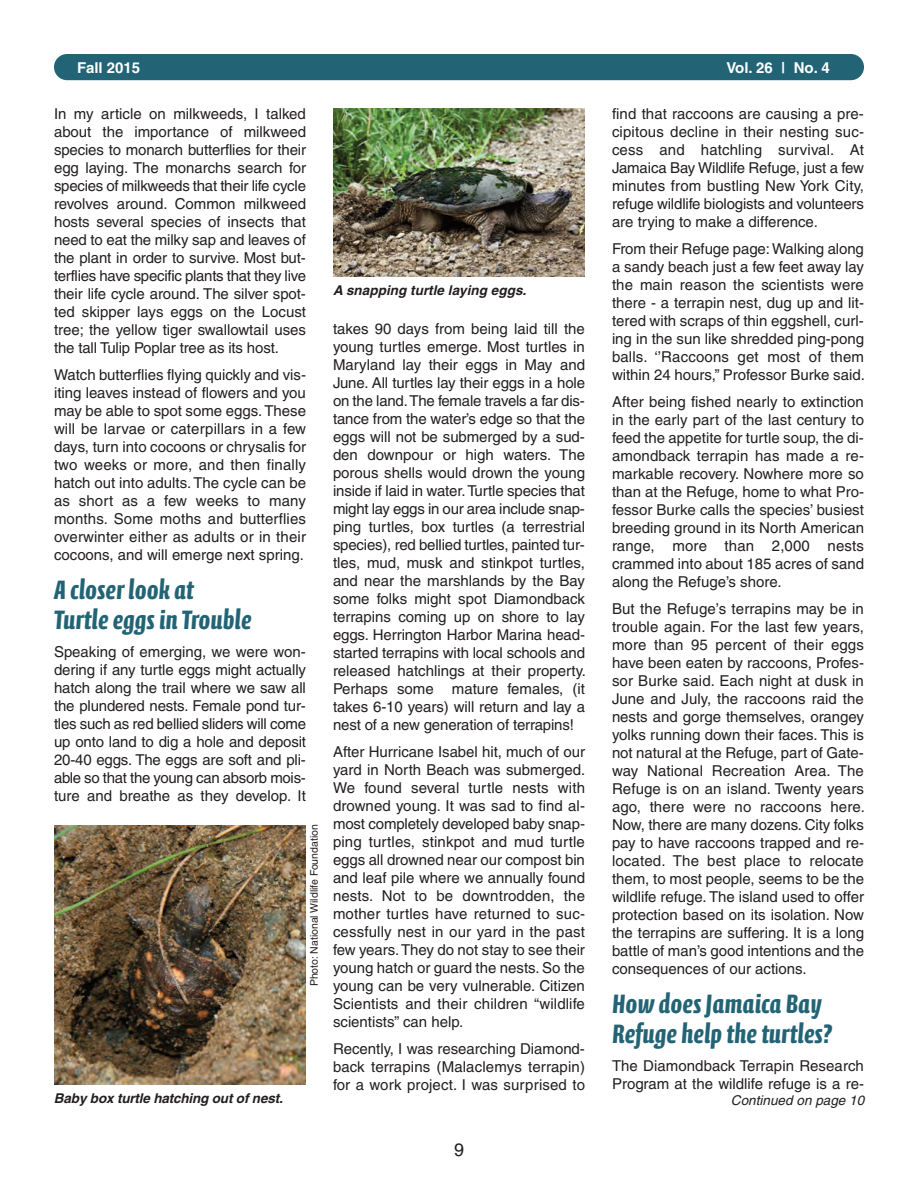
<style>
.page{position:relative;width:918px;height:1188px;background:#fff}
.page>*{position:absolute;margin:0;border:0;box-sizing:border-box;transform-origin:0 0}
.t1{font:700 27px/30px "Calcite Pro";color:#226475}
.t2{font:18px "Helvetica";color:#231f20}
.t3{font:15px/18px "Helvetica";color:#231f20;text-align:justify}
.t4{font:700 15px "Helvetica";color:#fff}
.t5{font:italic 700 13.5px "Helvetica";letter-spacing:-.01em;color:#231f20}
.t6{font:italic 13.5px "Helvetica";letter-spacing:.005em;color:#231f20}
.t7{font:10.5px "Helvetica";color:#231f20}
</style>
<div class="page">
<div style="left:54px;top:54px;width:810px;height:26px;background:#226475;border-radius:13px"></div>
<img style="left:333px;top:108px;width:252px;height:169px">
<img style="left:54px;top:825px;width:252px;height:259px">
<p class="t4" style="left:77px;top:62px;width:64px">Fall 2015</p>
<p class="t4" style="left:727px;top:62px;width:105px">Vol. 26 | No. 4</p>
<p class="t3" style="left:54px;top:106px;width:254px">In my article on milkweeds, I talked about the importance of milkweed species to monarch butterflies for their egg laying. The monarchs search for species of milkweeds that their life cycle revolves around. Common milkweed hosts several species of insects that need to eat the milky sap and leaves of the plant in order to survive. Most but&shy;terflies have specific plants that they live their life cycle around. The silver spot&shy;ted skipper lays eggs on the Locust tree; the yellow tiger swallowtail uses the tall Tulip Poplar tree as its host.</p>
<p class="t3" style="left:54px;top:367px;width:254px">Watch butterflies flying quickly and vis&shy;iting leaves instead of flowers and you may be able to spot some eggs.These will be larvae or caterpillars in a few days, turn into cocoons or chrysalis for two weeks or more, and then finally hatch out into adults. The cycle can be as short as a few weeks to many months. Some moths and butterflies overwinter either as adults or in their cocoons, and will emerge next spring.</p>
<h1 class="t1" style="left:54px;top:576px;width:199px">A closer look at<br>Turtle eggs in Trouble</h1>
<p class="t3" style="left:54px;top:644px;width:254px">Speaking of emerging, we were won&shy;dering if any turtle eggs might actually hatch along the trail where we saw all the plundered nests. Female pond tur&shy;tles such as red bellied sliders will come up onto land to dig a hole and deposit 20-40 eggs. The eggs are soft and pli&shy;able so that the young can absorb mois&shy;ture and breathe as they develop. It</p>
<p class="t3" style="left:612px;top:106px;width:254px">find that raccoons are causing a pre&shy;cipitous decline in their nesting suc&shy;cess and hatchling survival. At Jamaica Bay Wildlife Refuge, just a few minutes from bustling New York City, refuge wildlife biologists and volunteers are trying to make a difference.</p>
<p class="t3" style="left:612px;top:241px;width:254px">From their Refuge page: Walking along a sandy beach just a few feet away lay the main reason the scientists were there - a terrapin nest, dug up and lit&shy;tered with scraps of thin eggshell, curl&shy;ing in the sun like shredded ping-pong balls. ‘’Raccoons get most of them within 24 hours,’’ Professor Burke said.</p>
<p class="t3" style="left:612px;top:394px;width:254px">After being fished nearly to extinction in the early part of the last century to feed the appetite for turtle soup, the di&shy;amondback terrapin has made a re&shy;markable recovery. Nowhere more so than at the Refuge, home to what Pro&shy;fessor Burke calls the species’ busiest breeding ground in its North American range, more than 2,000 nests crammed into about 185 acres of sand along the Refuge’s shore.</p>
<p class="t3" style="left:612px;top:601px;width:254px">But the Refuge’s terrapins may be in trouble again. For the last few years, more than 95 percent of their eggs have been eaten by raccoons, Profes&shy;sor Burke said. Each night at dusk in June and July, the raccoons raid the nests and gorge themselves, orangey yolks running down their faces. This is not natural at the Refuge, part of Gate&shy;way National Recreation Area. The Refuge is on an island. Twenty years ago, there were no raccoons here.<br>Now, there are many dozens. City folks pay to have raccoons trapped and re&shy;located. The best place to relocate them, to most people, seems to be the wildlife refuge. The island used to offer protection based on its isolation. Now the terrapins are suffering. It is a long battle of man’s good intentions and the consequences of our actions.</p>
<h1 class="t1" style="left:612px;top:990px;width:221px">How does Jamaica Bay<br>Refuge help the turtles?</h1>
<p class="t3" style="left:612px;top:1058px;width:254px">The Diamondback Terrapin Research<br>Program at the wildlife refuge is a re-</p>
<p class="t5" style="left:333px;top:285px;width:195px">A snapping turtle laying eggs.</p>
<p class="t3" style="left:333px;top:321px;width:254px">takes 90 days from being laid till the young turtles emerge. Most turtles in Maryland lay their eggs in May and June. All turtles lay their eggs in a hole on the land.The female travels a far dis&shy;tance from the water’s edge so that the eggs will not be submerged by a sud&shy;den downpour or high waters. The porous shells would drown the young inside if laid in water.Turtle species that might lay eggs in our area include snap&shy;ping turtles, box turtles (a terrestrial species), red bellied turtles, painted tur&shy;tles, mud, musk and stinkpot turtles, and near the marshlands by the Bay some folks might spot Diamondback terrapins coming up on shore to lay eggs. Herrington Harbor Marina head&shy;started terrapins with local schools and released hatchlings at their property.<br>Perhaps some mature females, (it takes 6-10 years) will return and lay a nest of a new generation of terrapins!</p>
<p class="t3" style="left:333px;top:744px;width:254px">After Hurricane Isabel hit, much of our yard in North Beach was submerged.<br>We found several turtle nests with drowned young. It was sad to find al&shy;most completely developed baby snap&shy;ping turtles, stinkpot and mud turtle eggs all drowned near our compost bin and leaf pile where we annually found nests. Not to be downtrodden, the mother turtles have returned to suc&shy;cessfully nest in our yard in the past few years.They do not stay to see their young hatch or guard the nests. So the young can be very vulnerable. Citizen Scientists and their children “wildlife scientists” can help.</p>
<p class="t3" style="left:333px;top:1041px;width:254px">Recently, I was researching Diamond&shy;back terrapins (Malaclemys terrapin) for a work project. I was surprised to</p>
<p class="t7" style="left:310px;top:986px;width:164px;rotate:-90deg">Photo: National Wildlife Foundation</p>
<p class="t5" style="left:54px;top:1094px;width:230px">Baby box turtle hatching out of nest.</p>
<p class="t6" style="left:731px;top:1096px;width:135px">Continued on page 10</p>
<p class="t2" style="left:454px;top:1143px;width:12px">9</p>
</div>
